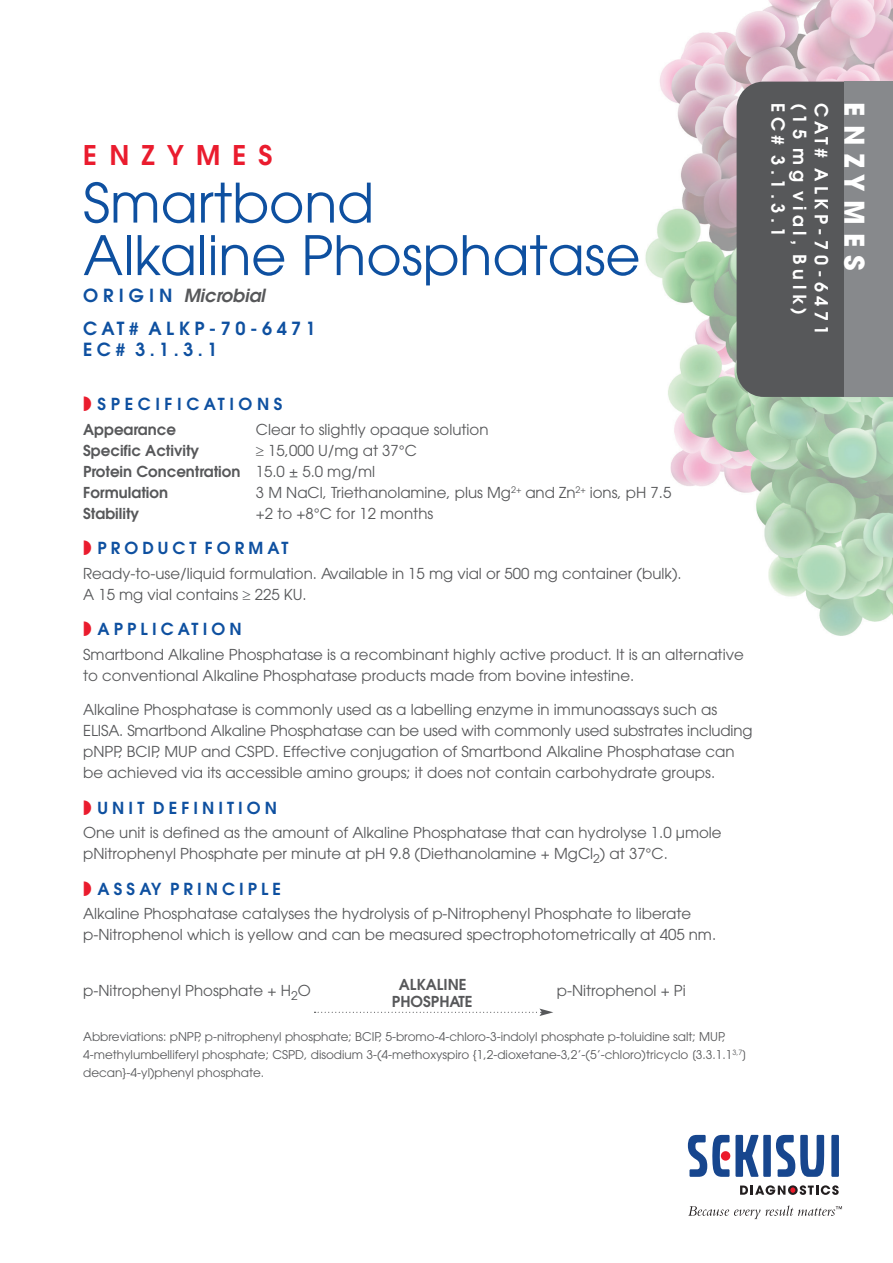
<style>
.page{position:relative;width:893px;height:1263px;background:#fff}
.page>*{position:absolute;margin:0;border:0;box-sizing:border-box;transform-origin:0 0}
.ParaStyle09-Leading{font:54px "ITC Avant Garde Std";color:#0e50a0}
.ParaStyle01-Leading{font:54px "ITC Avant Garde Std";color:#0e50a0}
.ParaStyle01-Leading-2{font:600 27px "ITC Avant Garde Std";letter-spacing:.45em;color:#ea1c2e}
.ParaStyle01-Leading-3{font:700 27px "ITC Avant Garde Std";color:#fff}
.ParaStyle01-Leading-4{font:600 18px/21.6px "ITC Avant Garde Std";letter-spacing:.25em;color:#fff}
.ParaStyle01-Leading-5{font:600 18px/21.6px "ITC Avant Garde Std";letter-spacing:.25em;color:#0e50a0}
.ParaStyle02-Leading{font:italic 600 18px "ITC Avant Garde Std";color:#57585a}
.ParaStyle05-Leading{font:600 16.5px "ITC Avant Garde Std";letter-spacing:.25em;color:#0e50a0}
.ParaStyle01-Leading-6{font:600 16.5px "ITC Avant Garde Std";color:#0e50a0}
.ParaStyle04-Leading{font:15px/21px "ITC Avant Garde Std";color:#57585a}
.ParaStyle03-Leading{font:15px "ITC Avant Garde Std";color:#57585a}
.ParaStyle04-Leading-2{font:600 15px "ITC Avant Garde Std";color:#57585a}
.ParaStyle06-Leading{font:15px "ITC Avant Garde Std";color:#57585a}
.ParaStyle10-Leading{font:600 15px/16.5px "ITC Avant Garde Std";color:#57585a;text-align:center}
.ParaStyle03-Leading-2{font:600 15px "ITC Avant Garde Std";color:#57585a}
.ParaStyle08-Leading{font:12px/18px "ITC Avant Garde Std";color:#57585a}
.ParaStyle07-Leading{font:12px "ITC Avant Garde Std";color:#57585a}
.s1{font-style:normal;color:#0e50a0}
.s2{font-weight:400}
</style>
<div class="page">
<img style="left:645px;top:0;width:248px;height:636px">
<svg style="left:688px;top:1205px;width:154px;height:14px"></svg>
<div style="left:763px;top:1135px;width:8px;height:42px;background:#17468e"></div>
<div style="left:831px;top:1135px;width:8px;height:42px;background:#17468e"></div>
<svg style="left:776px;top:1135px;width:48px;height:42px"></svg>
<svg style="left:688px;top:1135px;width:70px;height:42px"></svg>
<div style="left:721px;top:1151px;width:9px;height:10px;background:#ec1b2b;border-radius:50%"></div>
<svg style="left:740px;top:1185px;width:99px;height:10px"></svg>
<div style="left:737px;top:82px;width:107px;height:315px;background:#57585a"></div>
<div style="left:844px;top:82px;width:49px;height:315px;background:#87898c"></div>
<svg style="left:314px;top:1008px;width:239px;height:8px"></svg>
<p class="ParaStyle01-Leading-2" style="left:83px;top:138px;width:191px">ENZYMES</p>
<p class="ParaStyle01-Leading" style="left:83px;top:169px;width:293px">Smartbond</p>
<p class="ParaStyle09-Leading" style="left:83px;top:222px;width:559px">Alkaline Phosphatase</p>
<p class="ParaStyle02-Leading" style="left:83px;top:284px;width:183px"><span class="s1">O R I G I N</span> Microbial</p>
<p class="ParaStyle01-Leading-5" style="left:83px;top:317px;width:234px">CAT# ALKP-70-6471<br>EC# 3.1.3.1</p>
<p class="ParaStyle01-Leading-6" style="left:98px;top:393px;width:186px">S P E C I F I C AT I O N S</p>
<p class="ParaStyle03-Leading-2" style="left:83px;top:419px;width:94px">Appearance</p>
<p class="ParaStyle03-Leading" style="left:256px;top:420px;width:234px">Clear to slightly opaque solution</p>
<p class="ParaStyle04-Leading-2" style="left:83px;top:440px;width:118px">Specific Activity</p>
<p class="ParaStyle04-Leading" style="left:256px;top:440px;width:163px">≥ 15,000 U/mg at 37°C</p>
<p class="ParaStyle04-Leading-2" style="left:83px;top:461px;width:293px">Protein Concentration <span class="s2">15.0 ± 5.0 mg/ml</span></p>
<p class="ParaStyle04-Leading-2" style="left:83px;top:482px;width:86px">Formulation</p>
<p class="ParaStyle04-Leading" style="left:256px;top:482px;width:417px">3 M NaCl, Triethanolamine, plus Mg<sup>2+</sup> and Zn<sup>2+</sup> ions, pH 7.5</p>
<p class="ParaStyle04-Leading-2" style="left:83px;top:503px;width:58px">Stability</p>
<p class="ParaStyle04-Leading" style="left:256px;top:503px;width:179px">+2 to +8°C for 12 months</p>
<p class="ParaStyle05-Leading" style="left:98px;top:537px;width:192px">PRODUCT FORMAT</p>
<p class="ParaStyle03-Leading" style="left:83px;top:564px;width:600px">Ready-to-use/liquid formulation. Available in 15 mg vial or 500 mg container (bulk).</p>
<p class="ParaStyle04-Leading" style="left:83px;top:584px;width:225px">A 15 mg vial contains ≥ 225 KU.</p>
<p class="ParaStyle05-Leading" style="left:98px;top:618px;width:145px">APPLICATION</p>
<p class="ParaStyle04-Leading" style="left:83px;top:644px;width:662px">Smartbond Alkaline Phosphatase is a recombinant highly active product. It is an alternative to conventional Alkaline Phosphatase products made from bovine intestine.</p>
<p class="ParaStyle04-Leading" style="left:83px;top:699px;width:671px">Alkaline Phosphatase is commonly used as a labelling enzyme in immunoassays such as ELISA. Smartbond Alkaline Phosphatase can be used with commonly used substrates including pNPP, BCIP, MUP and CSPD. Effective conjugation of Smartbond Alkaline Phosphatase can be achieved via its accessible amino groups; it does not contain carbohydrate groups.</p>
<p class="ParaStyle05-Leading" style="left:98px;top:797px;width:181px">UNIT DEFINITION</p>
<p class="ParaStyle04-Leading" style="left:83px;top:822px;width:640px">One unit is defined as the amount of Alkaline Phosphatase that can hydrolyse 1.0 µmole pNitrophenyl Phosphate per minute at pH 9.8 (Diethanolamine + MgCl<sub>2</sub>) at 37°C.</p>
<p class="ParaStyle05-Leading" style="left:98px;top:878px;width:185px">ASSAY PRINCIPLE</p>
<p class="ParaStyle04-Leading" style="left:83px;top:903px;width:634px">Alkaline Phosphatase catalyses the hydrolysis of p-Nitrophenyl Phosphate to liberate p-Nitrophenol which is yellow and can be measured spectrophotometrically at 405 nm.</p>
<p class="ParaStyle10-Leading" style="left:392px;top:976px;width:82px">ALKALINE<br>PHOSPHATE</p>
<p class="ParaStyle06-Leading" style="left:83px;top:981px;width:229px">p-Nitrophenyl Phosphate + H<sub>2</sub>O</p>
<p class="ParaStyle06-Leading" style="left:557px;top:981px;width:131px">p-Nitrophenol + Pi</p>
<p class="ParaStyle07-Leading" style="left:83px;top:1029px;width:644px">Abbreviations: pNPP, p-nitrophenyl phosphate; BCIP, 5-bromo-4-chloro-3-indolyl phosphate p-toluidine salt; MUP,</p>
<p class="ParaStyle08-Leading" style="left:83px;top:1045px;width:665px">4-methylumbelliferyl phosphate; CSPD, disodium 3-(4-methoxyspiro {1,2-dioxetane-3,2’-(5’-chloro)tricyclo [3.3.1.1<sup>3,7</sup>] decan}-4-yl)phenyl phosphate.</p>
<p class="ParaStyle01-Leading-4" style="left:832px;top:103px;width:234px;rotate:90deg">CAT# ALKP-70-6471 (15 mg vial, Bulk)<br>EC# 3.1.3.1</p>
<p class="ParaStyle01-Leading-3" style="left:872px;top:102px;width:170px;rotate:90deg">E N Z Y M E S</p>
</div>
